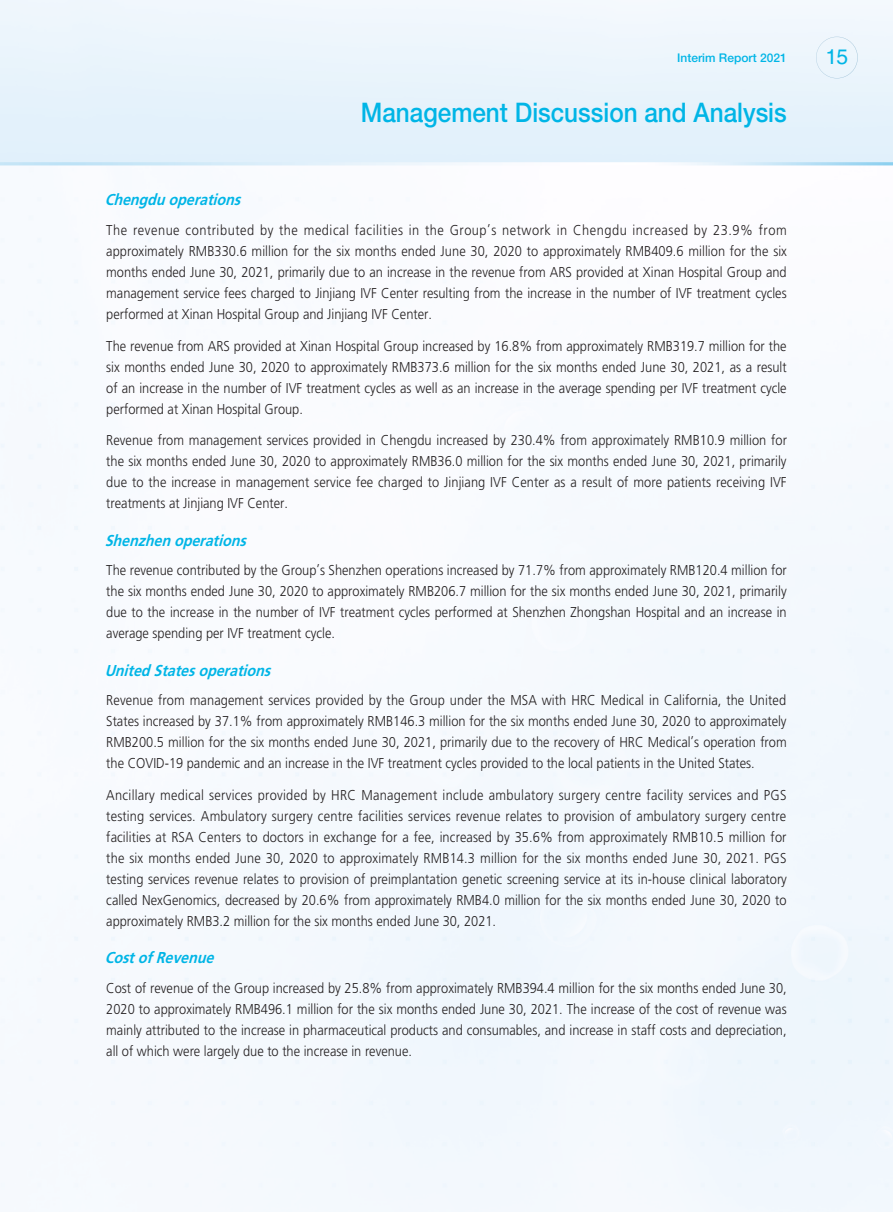
<style>
.page{position:relative;width:893px;height:1212px;background:#fff}
.page>*{position:absolute;margin:0;border:0;box-sizing:border-box;transform-origin:0 0}
.t1{font:500 27px "Helvetica Neue LT Std";color:#00b5e6;scale:.9 1}
.t2{font:21px "Helvetica LT Std";color:#00b5e6}
.t3{font:italic 700 15.75px "Frutiger LT Std";color:#00b5e6;scale:.9 1}
.t4{font:300 14.25px/21px "Frutiger LT Std";color:#231f20;text-align:justify;scale:.9 1}
.t5{font:500 12px "Helvetica Neue LT Std";color:#00b5e6}
</style>
<div class="page">
<svg style="left:816px;top:37px;width:42px;height:41px"></svg>
<p class="t5" style="left:677px;top:51px;width:111px">Interim Report 2021</p>
<h2 class="t2" style="left:826px;top:45px;width:24px">15</h2>
<h1 class="t1" style="left:361px;top:96px;width:475px">Management Discussion and Analysis</h1>
<p class="t3" style="left:105px;top:191px;width:158px">Chengduoperations</p>
<p class="t4" style="left:106px;top:220px;width:758px">The revenue contributed by the medical facilities in the Group’s network in Chengdu increased by 23.9% from approximately RMB330.6 million for the six months ended June 30, 2020 to approximately RMB409.6 million for the six months ended June 30, 2021, primarily due to an increase in the revenue from ARS provided at Xinan Hospital Group and management service fees charged to Jinjiang IVF Center resulting from the increase in the number of IVF treatment cycles performed at Xinan Hospital Group and Jinjiang IVF Center.</p>
<p class="t4" style="left:106px;top:335px;width:757px">The revenue from ARS provided at Xinan Hospital Group increased by 16.8% from approximately RMB319.7 million for the six months ended June 30, 2020 to approximately RMB373.6 million for the six months ended June 30, 2021, as a result of an increase in the number of IVF treatment cycles as well as an increase in the average spending per IVF treatment cycle performed at Xinan Hospital Group.</p>
<p class="t4" style="left:106px;top:430px;width:758px">Revenue from management services provided in Chengdu increased by 230.4% from approximately RMB10.9 million for the six months ended June 30, 2020 to approximately RMB36.0 million for the six months ended June 30, 2021, primarily due to the increase in management service fee charged to Jinjiang IVF Center as a result of more patients receiving IVF treatments at Jinjiang IVF Center.</p>
<p class="t3" style="left:105px;top:531px;width:164px">Shenzhenoperations</p>
<p class="t4" style="left:106px;top:560px;width:758px">The revenue contributed by the Group’s Shenzhen operations increased by 71.7% from approximately RMB120.4 million for the six months ended June 30, 2020 to approximately RMB206.7 million for the six months ended June 30, 2021, primarily due to the increase in the number of IVF treatment cycles performed at Shenzhen Zhongshan Hospital and an increase in average spending per IVF treatment cycle.</p>
<p class="t3" style="left:105px;top:661px;width:191px">UnitedStatesoperations</p>
<p class="t4" style="left:106px;top:690px;width:757px">Revenue from management services provided by the Group under the MSA with HRC Medical in California, the United States increased by 37.1% from approximately RMB146.3 million for the six months ended June 30, 2020 to approximately RMB200.5 million for the six months ended June 30, 2021, primarily due to the recovery of HRC Medical’s operation from the COVID-19 pandemic and an increase in the IVF treatment cycles provided to the local patients in the United States.</p>
<p class="t4" style="left:106px;top:784px;width:758px">Ancillary medical services provided by HRC Management include ambulatory surgery centre facility services and PGS testing services. Ambulatory surgery centre facilities services revenue relates to provision of ambulatory surgery centre facilities at RSA Centers to doctors in exchange for a fee, increased by 35.6% from approximately RMB10.5 million for the six months ended June 30, 2020 to approximately RMB14.3 million for the six months ended June 30, 2021. PGS testing services revenue relates to provision of preimplantation genetic screening service at its in-house clinical laboratory called NexGenomics, decreased by 20.6% from approximately RMB4.0 million for the six months ended June 30, 2020 to approximately RMB3.2 million for the six months ended June 30, 2021.</p>
<p class="t3" style="left:105px;top:948px;width:128px">CostofRevenue</p>
<p class="t4" style="left:106px;top:977px;width:757px">Cost of revenue of the Group increased by 25.8% from approximately RMB394.4 million for the six months ended June 30, 2020 to approximately RMB496.1 million for the six months ended June 30, 2021. The increase of the cost of revenue was mainly attributed to the increase in pharmaceutical products and consumables, and increase in staff costs and depreciation, all of which were largely due to the increase in revenue.</p>
</div>
